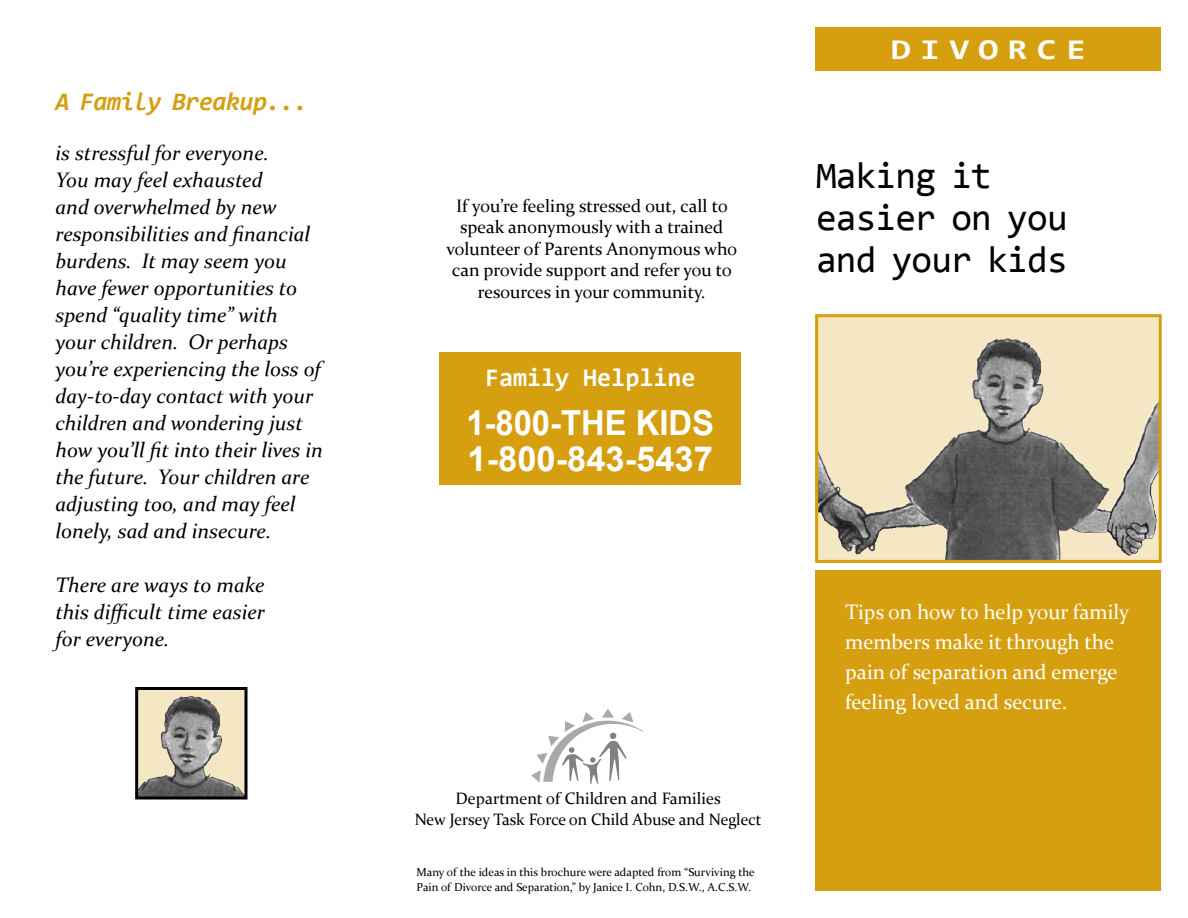
<style>
.page{position:relative;width:1188px;height:918px;background:#fff}
.page>*{position:absolute;margin:0;border:0;box-sizing:border-box;transform-origin:0 0}
.t1{font:37.5px/42px "Consolas";letter-spacing:-.02em;color:#000}
.t2{font:700 34.5px/36px "Arial";color:#fff;scale:.95 1}
.t3{font:700 28.8px "Consolas";letter-spacing:.26em;color:#fff;scale:1.25 1}
.t4{font:italic 700 25.5px "Consolas";letter-spacing:-.02em;color:#d59f0f}
.t5{font:700 25.5px "Consolas";color:#fff}
.t6{font:italic 21px/27px "Constantia";color:#000}
.t7{font:21px/30px "Constantia";color:#fff}
.t8{font:18px/21.6px "Constantia";color:#000;text-align:center}
.t9{font:16.5px/21px "Constantia";color:#000;text-align:center}
.t10{font:11.55px/15px "Constantia";color:#000}
</style>
<div class="page">
<svg style="left:819px;top:318px;width:339px;height:241px;background:#bfb6a0"></svg>
<div style="left:137px;top:688px;width:109px;height:110px;background:#f5e7c3"></div>
<img style="left:909px;top:339px;width:93px;height:144px">
<img style="left:139px;top:696px;width:105px;height:100px">
<div style="left:816px;top:571px;width:345px;height:320px;background:#d59f0f"></div>
<div style="left:440px;top:352px;width:301px;height:133px;background:#d59f0f"></div>
<svg style="left:531px;top:709px;width:113px;height:75px"></svg>
<div style="left:815px;top:314px;width:347px;height:249px;border:3px solid #d59f0f"></div>
<div style="left:135px;top:687px;width:113px;height:113px;border:3px solid #000"></div>
<div style="left:816px;top:27px;width:345px;height:43px;background:#d59f0f"></div>
<p class="t4" style="left:56px;top:86px;width:254px">A Family Breakup...</p>
<p class="t6" style="left:56px;top:138px;width:269px">is stressful for everyone.<br>You may feel exhausted<br>and overwhelmed by new responsibilities and financial burdens. It may seem you have fewer opportunities to spend “quality time” with your children. Or perhaps you’re experiencing the loss of day-to-day contact with your children and wondering just how you’ll fit into their lives in the future. Your children are adjusting too, and may feel lonely, sad and insecure.</p>
<p class="t6" style="left:56px;top:570px;width:211px;text-align:justify">There are ways to make this difficult time easier for everyone.</p>
<p class="t8" style="left:447px;top:194px;width:292px">If you’re feeling stressed out, call to speak anonymously with a trained volunteer of Parents Anonymous who can provide support and refer you to resources in your community.</p>
<p class="t5" style="left:485px;top:362px;width:212px">Family Helpline</p>
<h2 class="t2" style="left:466px;top:407px;width:262px">1-800-THE KIDS<br>1-800-843-5437</h2>
<p class="t9" style="left:415px;top:788px;width:348px">Department of Children and Families<br>New Jersey Task Force on Child Abuse and Neglect</p>
<p class="t10" style="left:417px;top:864px;width:340px">Many of the ideas in this brochure were adapted from “Surviving the<br>Pain of Divorce and Separation,” by Janice I. Cohn, D.S.W., A.C.S.W.</p>
<h3 class="t3" style="left:891px;top:32px;width:157px">DIVORCE</h3>
<h1 class="t1" style="left:816px;top:154px;width:253px">Making it easier on you and your kids</h1>
<p class="t7" style="left:845px;top:596px;width:286px">Tips on how to help your family members make it through the pain of separation and emerge feeling loved and secure.</p>
</div>
